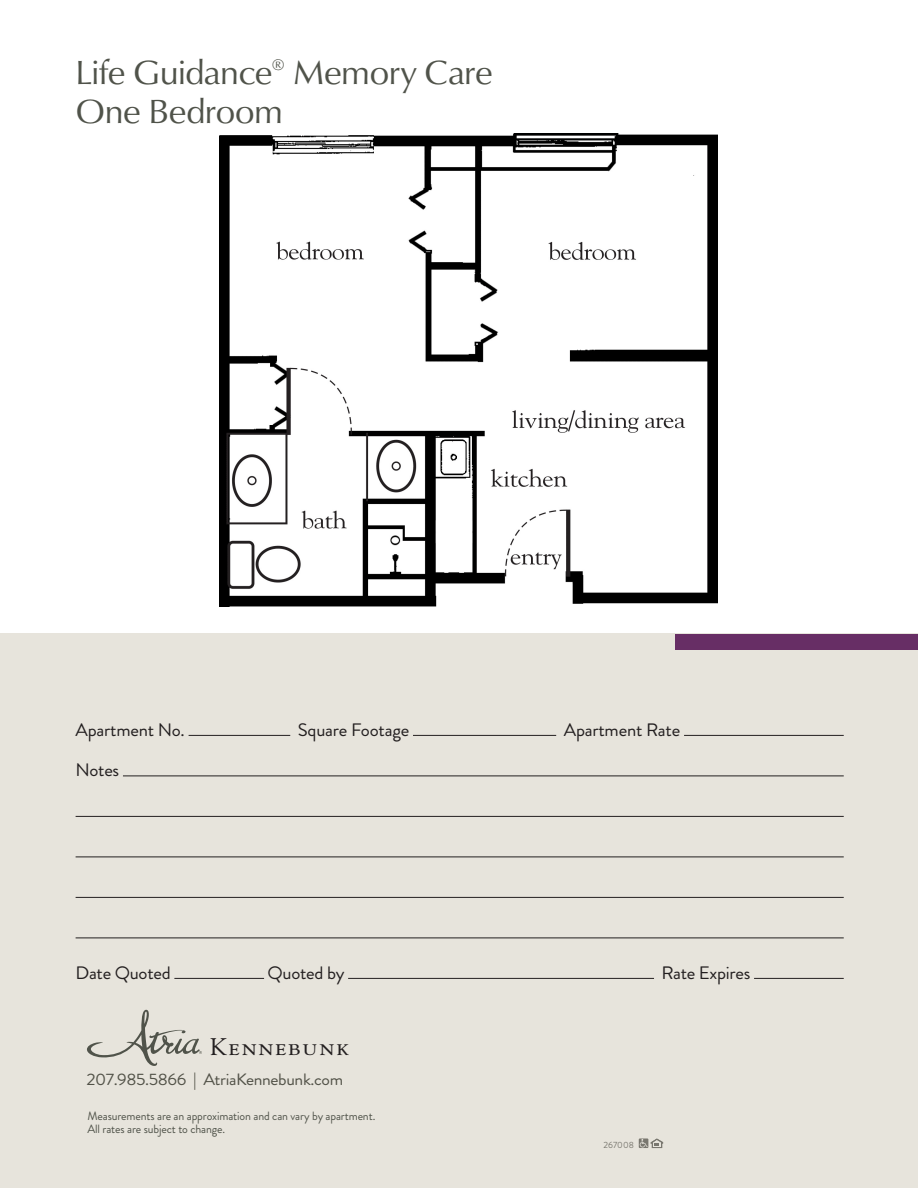
<style>
.page{position:relative;width:918px;height:1188px;background:#fff}
.page>*{position:absolute;margin:0;border:0;box-sizing:border-box;transform-origin:0 0}
.t1{font:34.5px/39px "Classico URW";letter-spacing:-.02em;color:#50534a}
.t2{font:24px "Goudy Std";letter-spacing:.05em;color:#231f20;scale:1.07 1}
.t3{font:18px "Brandon Grotesque";letter-spacing:-.015em;color:#231f20;scale:1.04 1}
.t4{font:16.5px "Brandon Grotesque";letter-spacing:-.02em;color:#525248;scale:1.07 1}
.t5{font:12px/13.5px "Brandon Grotesque";letter-spacing:-.01em;color:#50534a}
.t6{font:9px "Brandon Grotesque";color:#79776f}
</style>
<div class="page">
<div style="left:0;top:634px;width:918px;height:554px;background:#e7e4dc"></div>
<div style="left:675px;top:634px;width:243px;height:16px;background:#672e65"></div>
<hr style="left:189px;top:735px;width:101px;height:1px;background:#231f20">
<hr style="left:413px;top:735px;width:143px;height:1px;background:#231f20">
<hr style="left:684px;top:735px;width:160px;height:1px;background:#231f20">
<hr style="left:123px;top:775px;width:721px;height:1px;background:#231f20">
<hr style="left:76px;top:816px;width:768px;height:1px;background:#231f20">
<hr style="left:76px;top:856px;width:768px;height:1px;background:#231f20">
<hr style="left:76px;top:897px;width:768px;height:1px;background:#231f20">
<hr style="left:76px;top:937px;width:768px;height:1px;background:#231f20">
<hr style="left:174px;top:978px;width:90px;height:1px;background:#231f20">
<hr style="left:348px;top:978px;width:306px;height:1px;background:#231f20">
<hr style="left:754px;top:978px;width:90px;height:1px;background:#231f20">
<svg style="left:639px;top:1138px;width:24px;height:10px"></svg>
<img style="left:220px;top:134px;width:498px;height:472px">
<svg style="left:87px;top:1010px;width:115px;height:56px"></svg>
<h1 class="t1" style="left:76px;top:53px;width:419px">Life Guidance<sup>®</sup> Memory Care<br>One Bedroom</h1>
<h3 class="t3" style="left:76px;top:717px;width:107px">Apartment No.</h3>
<h3 class="t3" style="left:298px;top:717px;width:109px">Square Footage</h3>
<h3 class="t3" style="left:564px;top:717px;width:114px">Apartment Rate</h3>
<h3 class="t3" style="left:76px;top:758px;width:44px">Notes</h3>
<h3 class="t3" style="left:76px;top:960px;width:93px">Date Quoted</h3>
<h3 class="t3" style="left:268px;top:960px;width:76px">Quoted by</h3>
<h3 class="t3" style="left:661px;top:960px;width:87px">Rate Expires</h3>
<h2 class="t2" style="left:210px;top:1032px;width:131px">Kennebunk</h2>
<h3 class="t4" style="left:86px;top:1068px;width:242px">207.985.5866 | AtriaKennebunk.com</h3>
<p class="t5" style="left:87px;top:1109px;width:289px">Measurements are an approximation and can vary by apartment.<br>All rates are subject to change.</p>
<p class="t6" style="left:604px;top:1139px;width:32px">267008</p>
</div>
